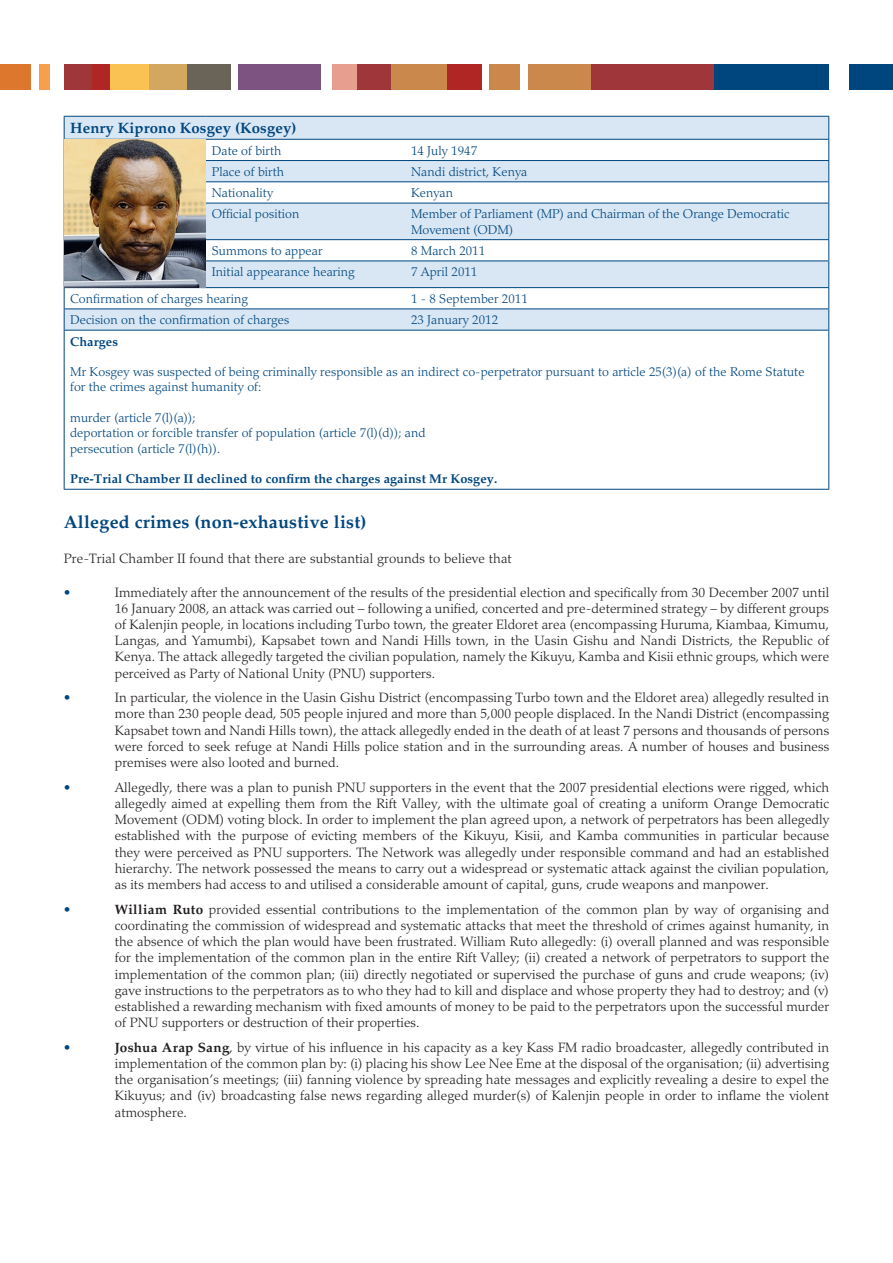
<style>
.page{position:relative;width:893px;height:1263px;background:#fff}
.page>*{position:absolute;margin:0;border:0;box-sizing:border-box;transform-origin:0 0}
.t1{font:18px "Palatino Bold Os F";letter-spacing:.01em;color:#00467e}
.t2{font:15px "Palatino Bold Os F";letter-spacing:.005em;color:#00467e}
.Lists{font:300 13.5px/16.2px "Palatino";letter-spacing:.005em;color:#231f20;text-align:justify}
.Lists-2{font:300 13.5px "Palatino";color:#00467e}
.t3{font:300 12.75px/15.3px "Palatino";letter-spacing:.005em;color:#00467e}
.t4{font:12.75px "Palatino Bold Os F";letter-spacing:.005em;color:#00467e}
.s1{font-family:"Palatino Bold Os F";font-weight:400}
</style>
<div class="page">
<div style="left:0;top:64px;width:31px;height:25px;background:#dd772e"></div>
<div style="left:39px;top:64px;width:11px;height:25px;background:#f6a04d"></div>
<div style="left:110px;top:64px;width:39px;height:25px;background:#f9c252"></div>
<div style="left:149px;top:64px;width:39px;height:25px;background:#d3a75f"></div>
<div style="left:188px;top:64px;width:43px;height:25px;background:#696358"></div>
<div style="left:239px;top:64px;width:82px;height:25px;background:#7d5382"></div>
<div style="left:332px;top:64px;width:25px;height:25px;background:#e89e8e"></div>
<div style="left:357px;top:64px;width:35px;height:25px;background:#9e363a"></div>
<div style="left:392px;top:64px;width:55px;height:25px;background:#ca884c"></div>
<div style="left:447px;top:64px;width:35px;height:25px;background:#b02625"></div>
<div style="left:489px;top:64px;width:31px;height:25px;background:#ca884c"></div>
<div style="left:528px;top:64px;width:63px;height:25px;background:#ca884c"></div>
<div style="left:591px;top:64px;width:123px;height:25px;background:#9e363a"></div>
<div style="left:714px;top:64px;width:115px;height:25px;background:#00467e"></div>
<div style="left:849px;top:64px;width:44px;height:25px;background:#00467e"></div>
<div style="left:64px;top:64px;width:28px;height:25px;background:#9e363a"></div>
<div style="left:92px;top:64px;width:18px;height:25px;background:#b02625"></div>
<svg style="left:65px;top:117px;width:763px;height:213px;fill:#d9e7f4"></svg>
<hr style="left:64px;top:116px;width:142px;height:1px;background:#00467e">
<hr style="left:206px;top:116px;width:199px;height:1px;background:#00467e">
<hr style="left:405px;top:116px;width:424px;height:1px;background:#00467e">
<hr style="left:64px;top:139px;width:142px;height:1px;background:#00467e">
<hr style="left:206px;top:139px;width:199px;height:1px;background:#00467e">
<hr style="left:405px;top:139px;width:424px;height:1px;background:#00467e">
<hr style="left:206px;top:160px;width:199px;height:1px;background:#00467e">
<hr style="left:405px;top:160px;width:424px;height:1px;background:#00467e">
<svg style="left:64px;top:117px;width:1px;height:86px"></svg>
<hr style="left:206px;top:181px;width:199px;height:1px;background:#00467e">
<hr style="left:405px;top:181px;width:424px;height:1px;background:#00467e">
<svg style="left:828px;top:117px;width:1px;height:86px"></svg>
<hr style="left:64px;top:203px;width:1px;height:37px;background:#00467e">
<hr style="left:206px;top:203px;width:199px;height:1px;background:#00467e">
<hr style="left:405px;top:203px;width:424px;height:1px;background:#00467e">
<hr style="left:828px;top:203px;width:1px;height:36px;background:#00467e">
<hr style="left:206px;top:239px;width:199px;height:1px;background:#00467e">
<hr style="left:405px;top:239px;width:424px;height:1px;background:#00467e">
<hr style="left:206px;top:261px;width:199px;height:1px;background:#00467e">
<hr style="left:405px;top:261px;width:424px;height:1px;background:#00467e">
<hr style="left:64px;top:287px;width:142px;height:1px;background:#00467e">
<hr style="left:206px;top:287px;width:199px;height:1px;background:#00467e">
<hr style="left:405px;top:287px;width:424px;height:1px;background:#00467e">
<hr style="left:64px;top:308px;width:142px;height:1px;background:#00467e">
<svg style="left:64px;top:240px;width:1px;height:90px"></svg>
<hr style="left:206px;top:308px;width:199px;height:1px;background:#00467e">
<hr style="left:405px;top:308px;width:424px;height:1px;background:#00467e">
<svg style="left:828px;top:240px;width:1px;height:90px"></svg>
<hr style="left:64px;top:330px;width:142px;height:1px;background:#00467e">
<hr style="left:64px;top:331px;width:1px;height:158px;background:#00467e">
<hr style="left:206px;top:330px;width:199px;height:1px;background:#00467e">
<hr style="left:405px;top:330px;width:424px;height:1px;background:#00467e">
<hr style="left:828px;top:331px;width:1px;height:158px;background:#00467e">
<hr style="left:64px;top:489px;width:142px;height:1px;background:#00467e">
<hr style="left:206px;top:489px;width:199px;height:1px;background:#00467e">
<hr style="left:405px;top:489px;width:424px;height:1px;background:#00467e">
<img style="left:65px;top:140px;width:141px;height:147px">
<p class="t2" style="left:70px;top:119px;width:228px">Henry Kiprono Kosgey (Kosgey)</p>
<p class="t3" style="left:212px;top:143px;width:71px">Date of birth</p>
<p class="t3" style="left:411px;top:143px;width:68px">14 July 1947</p>
<p class="t3" style="left:212px;top:164px;width:74px">Place of birth</p>
<p class="t3" style="left:411px;top:164px;width:118px">Nandi district, Kenya</p>
<p class="t3" style="left:212px;top:185px;width:63px">Nationality</p>
<p class="t3" style="left:411px;top:185px;width:44px">Kenyan</p>
<p class="t3" style="left:212px;top:207px;width:89px">Official position</p>
<p class="t3" style="left:411px;top:207px;width:380px">Member of Parliament (MP) and Chairman of the Orange Democratic<br>Movement (ODM)</p>
<p class="t3" style="left:212px;top:243px;width:112px">Summons to appear</p>
<p class="t3" style="left:411px;top:243px;width:76px">8 March 2011</p>
<p class="t3" style="left:212px;top:264px;width:145px">Initial appearance hearing</p>
<p class="t3" style="left:411px;top:264px;width:68px">7 April 2011</p>
<p class="t3" style="left:70px;top:291px;width:179px">Confirmation of charges hearing</p>
<p class="t3" style="left:411px;top:291px;width:118px">1 - 8 September 2011</p>
<p class="t3" style="left:70px;top:312px;width:221px">Decision on the confirmation of charges</p>
<p class="t3" style="left:411px;top:312px;width:89px">23 January 2012</p>
<p class="t4" style="left:70px;top:334px;width:49px">Charges</p>
<p class="t3" style="left:70px;top:364px;width:736px">Mr Kosgey was suspected of being criminally responsible as an indirect co-perpetrator pursuant to article 25(3)(a) of the Rome Statute for the crimes against humanity of:</p>
<p class="t3" style="left:70px;top:410px;width:127px">murder (article 7(l)(a));</p>
<p class="t3" style="left:70px;top:426px;width:357px">deportation or forcible transfer of population (article 7(l)(d)); and</p>
<p class="t3" style="left:70px;top:441px;width:152px">persecution (article 7(l)(h)).</p>
<p class="t4" style="left:70px;top:471px;width:429px">Pre-Trial Chamber II declined to confirm the charges against Mr Kosgey.</p>
<p class="t1" style="left:64px;top:511px;width:304px">Alleged crimes (non-exhaustive list)</p>
<p class="Lists" style="left:64px;top:550px;width:450px">Pre-Trial Chamber II found that there are substantial grounds to believe that</p>
<p class="Lists-2" style="left:64px;top:584px;width:8px">•</p>
<p class="Lists" style="left:115px;top:584px;width:716px">Immediately after the announcement of the results of the presidential election and specifically from 30 December 2007 until 16 January 2008, an attack was carried out – following a unified, concerted and pre-determined strategy – by different groups of Kalenjin people, in locations including Turbo town, the greater Eldoret area (encompassing Huruma, Kiambaa, Kimumu, Langas, and Yamumbi), Kapsabet town and Nandi Hills town, in the Uasin Gishu and Nandi Districts, the Republic of Kenya. The attack allegedly targeted the civilian population, namely the Kikuyu, Kamba and Kisii ethnic groups, which were perceived as Party of National Unity (PNU) supporters.</p>
<p class="Lists-2" style="left:64px;top:690px;width:8px">•</p>
<p class="Lists" style="left:115px;top:690px;width:716px">In particular, the violence in the Uasin Gishu District (encompassing Turbo town and the Eldoret area) allegedly resulted in more than 230 people dead, 505 people injured and more than 5,000 people displaced. In the Nandi District (encompassing Kapsabet town and Nandi Hills town), the attack allegedly ended in the death of at least 7 persons and thousands of persons were forced to seek refuge at Nandi Hills police station and in the surrounding areas. A number of houses and business premises were also looted and burned.</p>
<p class="Lists-2" style="left:64px;top:779px;width:8px">•</p>
<p class="Lists" style="left:115px;top:779px;width:716px">Allegedly, there was a plan to punish PNU supporters in the event that the 2007 presidential elections were rigged, which allegedly aimed at expelling them from the Rift Valley, with the ultimate goal of creating a uniform Orange Democratic Movement (ODM) voting block. In order to implement the plan agreed upon, a network of perpetrators has been allegedly established with the purpose of evicting members of the Kikuyu, Kisii, and Kamba communities in particular because they were perceived as PNU supporters. The Network was allegedly under responsible command and had an established hierarchy. The network possessed the means to carry out a widespread or systematic attack against the civilian population, as its members had access to and utilised a considerable amount of capital, guns, crude weapons and manpower.</p>
<p class="Lists-2" style="left:64px;top:901px;width:8px">•</p>
<p class="Lists" style="left:115px;top:901px;width:716px"><span class="s1">William Ruto</span> provided essential contributions to the implementation of the common plan by way of organising and coordinating the commission of widespread and systematic attacks that meet the threshold of crimes against humanity, in the absence of which the plan would have been frustrated. William Ruto allegedly: (i) overall planned and was responsible for the implementation of the common plan in the entire Rift Valley; (ii) created a network of perpetrators to support the implementation of the common plan; (iii) directly negotiated or supervised the purchase of guns and crude weapons; (iv) gave instructions to the perpetrators as to who they had to kill and displace and whose property they had to destroy; and (v) established a rewarding mechanism with fixed amounts of money to be paid to the perpetrators upon the successful murder of PNU supporters or destruction of their properties.</p>
<p class="Lists-2" style="left:64px;top:1039px;width:8px">•</p>
<p class="Lists" style="left:115px;top:1039px;width:716px"><span class="s1">Joshua Arap Sang</span>, by virtue of his influence in his capacity as a key Kass FM radio broadcaster, allegedly contributed in implementation of the common plan by: (i) placing his show Lee Nee Eme at the disposal of the organisation; (ii) advertising the organisation’s meetings; (iii) fanning violence by spreading hate messages and explicitly revealing a desire to expel the Kikuyus; and (iv) broadcasting false news regarding alleged murder(s) of Kalenjin people in order to inflame the violent atmosphere.</p>
</div>
